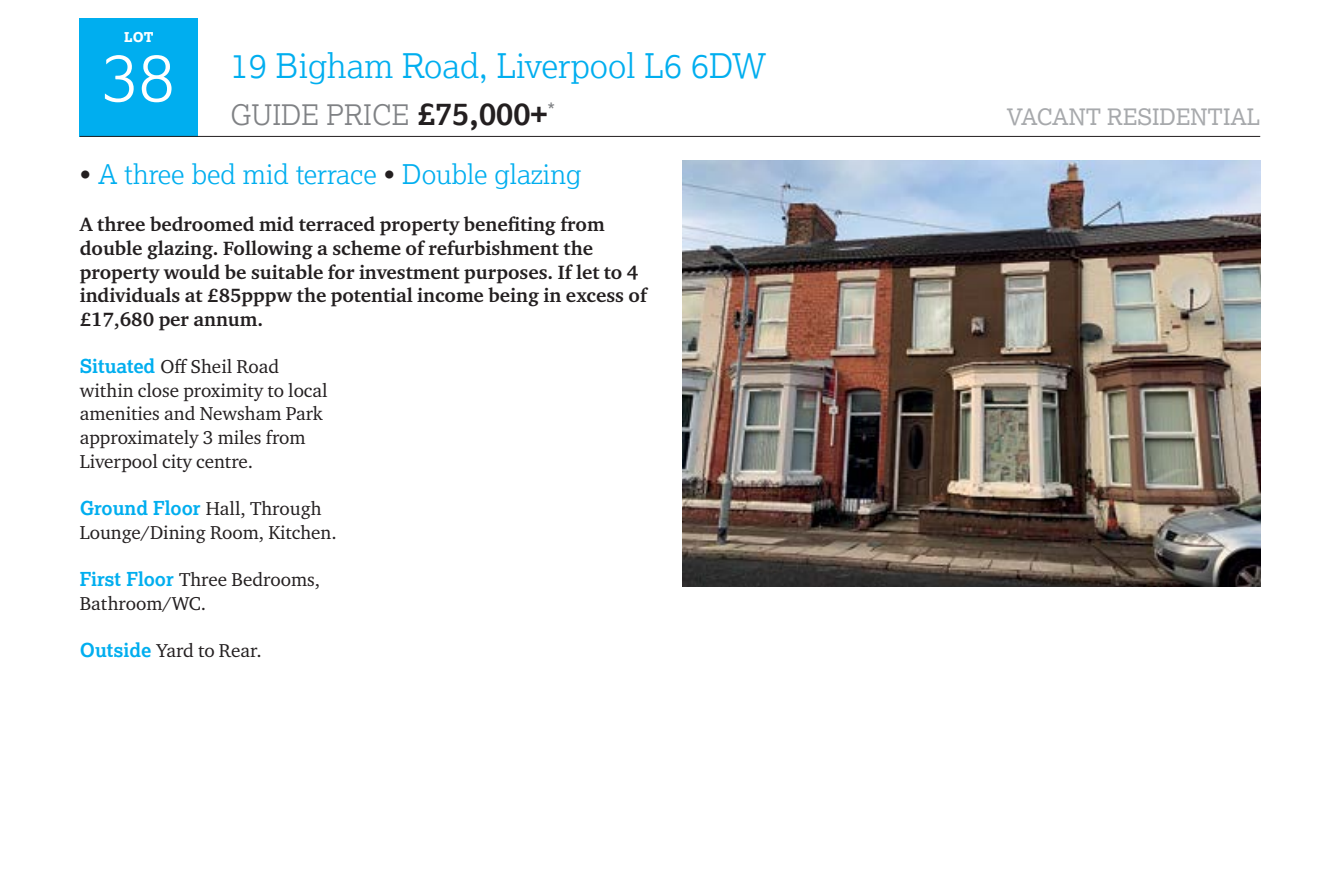
<style>
.page{position:relative;width:1340px;height:883px;background:#fff}
.page>*{position:absolute;margin:0;border:0;box-sizing:border-box;transform-origin:0 0}
.t1{font:300 67.5px "Lexia";color:#fff}
.t2{font:300 33.75px "Lexia";color:#00aeef}
.t3{font:300 28.12px "Lexia";color:#808285}
.t4{font:300 27px "Lexia";color:#00aeef}
.t5{font:22.5px "Lexia";color:#a7a9ac}
.t6{font:20.25px "Lexia";color:#808285}
.t7{font:700 19.8px/23.6px "Charter ITC Pro";color:#231f20}
.t8{font:19.12px/23.6px "Charter ITC Pro";color:#231f20}
.t9{font:800 13.5px "Lexia";color:#fff}
.s1{font-weight:700;font-size:31.5px;color:#231f20}
.s2{color:#231f20}
.s3{font-family:"Lexia";font-weight:700;color:#00aeef}
</style>
<div class="page">
<div style="left:80px;top:18px;width:118px;height:119px;background:#00aeef"></div>
<hr style="left:80px;top:136px;width:1180px;height:1px;background:#231f20">
<img style="left:682px;top:160px;width:578px;height:425px">
<p class="t9" style="left:124px;top:28px;width:31px">LOT</p>
<h1 class="t1" style="left:103px;top:34px;width:74px">38</h1>
<h2 class="t2" style="left:230px;top:44px;width:537px">19 Bigham Road, Liverpool L6 6DW</h2>
<h3 class="t3" style="left:230px;top:97px;width:318px">GUIDE PRICE <span class="s1">£75,000+</span></h3>
<p class="t5" style="left:1006px;top:102px;width:255px">VACANT RESIDENTIAL</p>
<p class="t6" style="left:547px;top:98px;width:9px">*</p>
<h3 class="t4" style="left:80px;top:157px;width:503px"><span class="s2">•</span> A three bed mid terrace <span class="s2">•</span> Double glazing</h3>
<p class="t7" style="left:80px;top:213px;width:568px">A three bedroomed mid terraced property benefiting from double glazing. Following a scheme of refurbishment the property would be suitable for investment purposes. If let to 4 individuals at £85pppw the potential income being in excess of £17,680 per annum.</p>
<p class="t8" style="left:80px;top:354px;width:249px"><span class="s3">Situated</span> Off Sheil Road within close proximity to local amenities and Newsham Park approximately 3 miles from<br>Liverpool city centre.</p>
<p class="t8" style="left:80px;top:496px;width:258px"><span class="s3">Ground Floor</span> Hall, Through<br>Lounge/Dining Room, Kitchen.</p>
<p class="t8" style="left:80px;top:567px;width:242px"><span class="s3">First Floor</span> Three Bedrooms,<br>Bathroom/WC.</p>
<p class="t8" style="left:80px;top:638px;width:183px"><span class="s3">Outside</span> Yard to Rear.</p>
</div>
